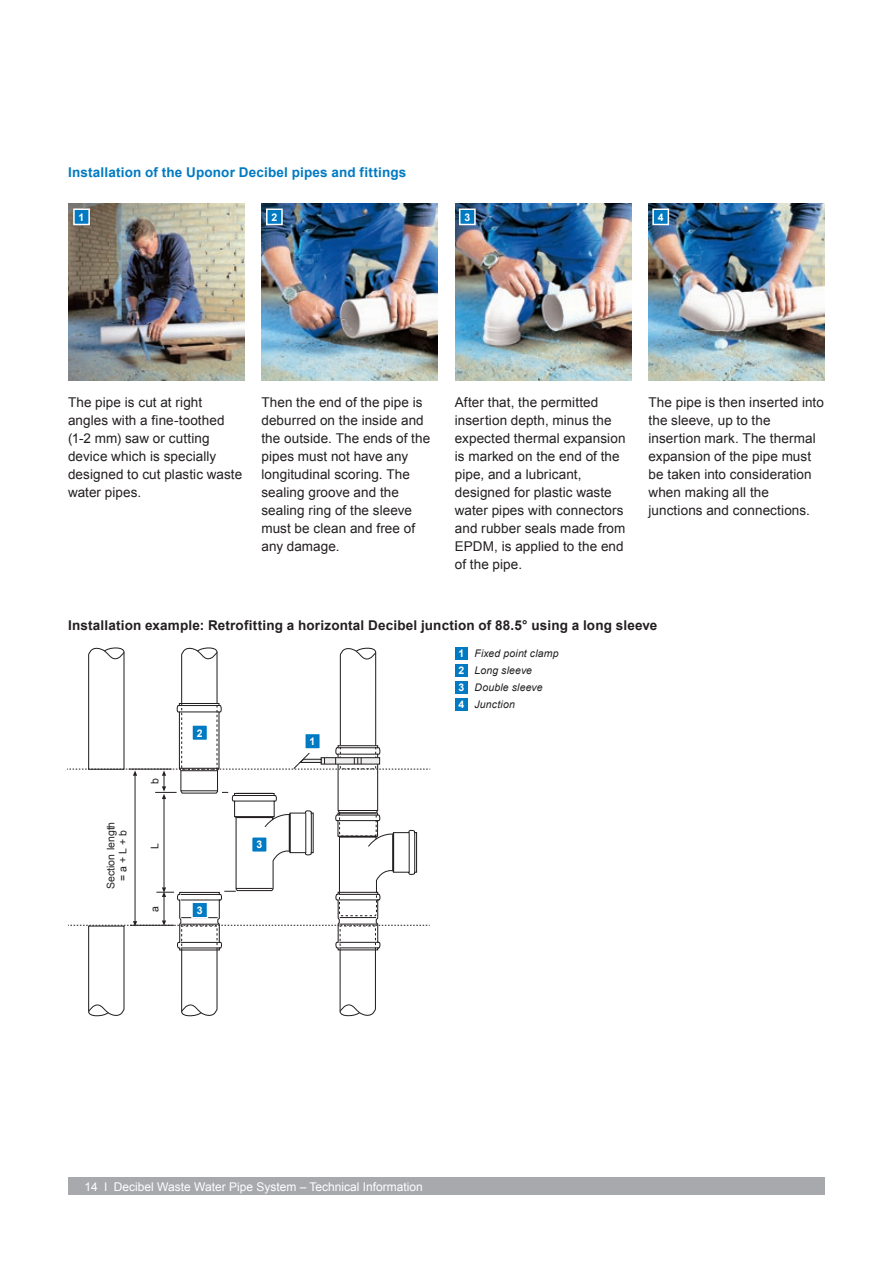
<style>
.page{position:relative;width:893px;height:1263px;background:#fff}
.page>*{position:absolute;margin:0;border:0;box-sizing:border-box;transform-origin:0 0}
.t1{font:13.5px/18px "Arial";letter-spacing:.005em;color:#231f20}
.t2{font:700 13.5px "Arial";letter-spacing:.01em;color:#231f20}
.t3{font:700 13.5px "Arial";letter-spacing:.015em;color:#007ac2}
.t4{font:12px "Arial";color:#fff}
.t5{font:italic 10.5px/17px "Arial";letter-spacing:.015em;color:#231f20}
.t6{font:10.5px/12.6px "Arial";color:#231f20;text-align:center}
.t7{font:700 10.5px "Arial";color:#fff}
.s1{font-weight:700;font-style:normal;color:#fff}
</style>
<div class="page">
<div style="left:68px;top:1178px;width:757px;height:17px;background:#a8a9ad"></div>
<img style="left:68px;top:204px;width:176px;height:176px">
<img style="left:262px;top:204px;width:176px;height:176px">
<img style="left:455px;top:204px;width:176px;height:176px">
<img style="left:648px;top:204px;width:177px;height:176px">
<svg style="left:72px;top:208px;width:19px;height:18px"></svg>
<svg style="left:265px;top:208px;width:18px;height:18px"></svg>
<svg style="left:458px;top:208px;width:18px;height:18px"></svg>
<svg style="left:652px;top:208px;width:18px;height:18px"></svg>
<div style="left:455px;top:647px;width:13px;height:13px;background:#007ac2"></div>
<div style="left:455px;top:664px;width:13px;height:13px;background:#007ac2"></div>
<div style="left:455px;top:681px;width:13px;height:13px;background:#007ac2"></div>
<div style="left:455px;top:698px;width:13px;height:13px;background:#007ac2"></div>
<svg style="left:68px;top:647px;width:362px;height:370px"></svg>
<div style="left:305px;top:733px;width:15px;height:16px;background:#007ac2"></div>
<div style="left:304px;top:733px;width:17px;height:17px;border:2px solid #fff"></div>
<div style="left:192px;top:725px;width:15px;height:15px;background:#007ac2"></div>
<div style="left:191px;top:724px;width:17px;height:17px;border:2px solid #fff"></div>
<div style="left:252px;top:837px;width:15px;height:15px;background:#007ac2"></div>
<div style="left:251px;top:836px;width:17px;height:17px;border:2px solid #fff"></div>
<div style="left:192px;top:902px;width:15px;height:16px;background:#007ac2"></div>
<div style="left:191px;top:901px;width:17px;height:17px;border:2px solid #fff"></div>
<div style="left:105px;top:806px;width:27px;height:99px;background:#fff"></div>
<p class="t3" style="left:68px;top:163px;width:340px">Installation of the Uponor Decibel pipes and fittings</p>
<p class="t7" style="left:79px;top:210px;width:7px">1</p>
<p class="t7" style="left:271px;top:210px;width:7px">2</p>
<p class="t7" style="left:464px;top:210px;width:7px">3</p>
<p class="t7" style="left:658px;top:210px;width:7px">4</p>
<p class="t1" style="left:68px;top:394px;width:176px">The pipe is cut at right angles with a fine-toothed (1-2 mm) saw or cutting device which is specially designed to cut plastic waste water pipes.</p>
<p class="t1" style="left:261px;top:394px;width:170px">Then the end of the pipe is deburred on the inside and the outside. The ends of the pipes must not have any longitudinal scoring. The sealing groove and the sealing ring of the sleeve must be clean and free of any damage.</p>
<p class="t1" style="left:455px;top:394px;width:172px">After that, the permitted insertion depth, minus the expected thermal expansion is marked on the end of the pipe, and a lubricant, designed for plastic waste water pipes with connectors and rubber seals made from<br>EPDM, is applied to the end of the pipe.</p>
<p class="t1" style="left:648px;top:393px;width:177px">The pipe is then inserted into the sleeve, up to the insertion mark. The thermal expansion of the pipe must be taken into consideration when making all the junctions and connections.</p>
<p class="t2" style="left:68px;top:616px;width:591px">Installation example: Retrofitting a horizontal Decibel junction of 88.5° using a long sleeve</p>
<p class="t5" style="left:458px;top:645px;width:102px"><span class="s1">1</span> Fixed point clamp<br><span class="s1">2</span> Long sleeve<br><span class="s1">3</span> Double sleeve<br><span class="s1">4</span> Junction</p>
<p class="t6" style="left:108px;top:888px;width:76px;rotate:-90deg">Abschnittslänge = a + L + b</p>
<p class="t6" style="left:105px;top:889px;width:69px;line-height:12px;rotate:-90deg">Section length = a + L + b</p>
<p class="t6" style="left:149px;top:784px;width:7px;rotate:-90deg">b</p>
<p class="t6" style="left:149px;top:849px;width:7px;rotate:-90deg">L</p>
<p class="t6" style="left:149px;top:912px;width:7px;rotate:-90deg">a</p>
<p class="t7" style="left:197px;top:726px;width:7px">2</p>
<p class="t7" style="left:197px;top:903px;width:7px">3</p>
<p class="t7" style="left:256px;top:838px;width:7px">3</p>
<p class="t7" style="left:310px;top:734px;width:7px">1</p>
<p class="t4" style="left:85px;top:1179px;width:340px">14 l Decibel Waste Water Pipe System – Technical Information</p>
</div>
